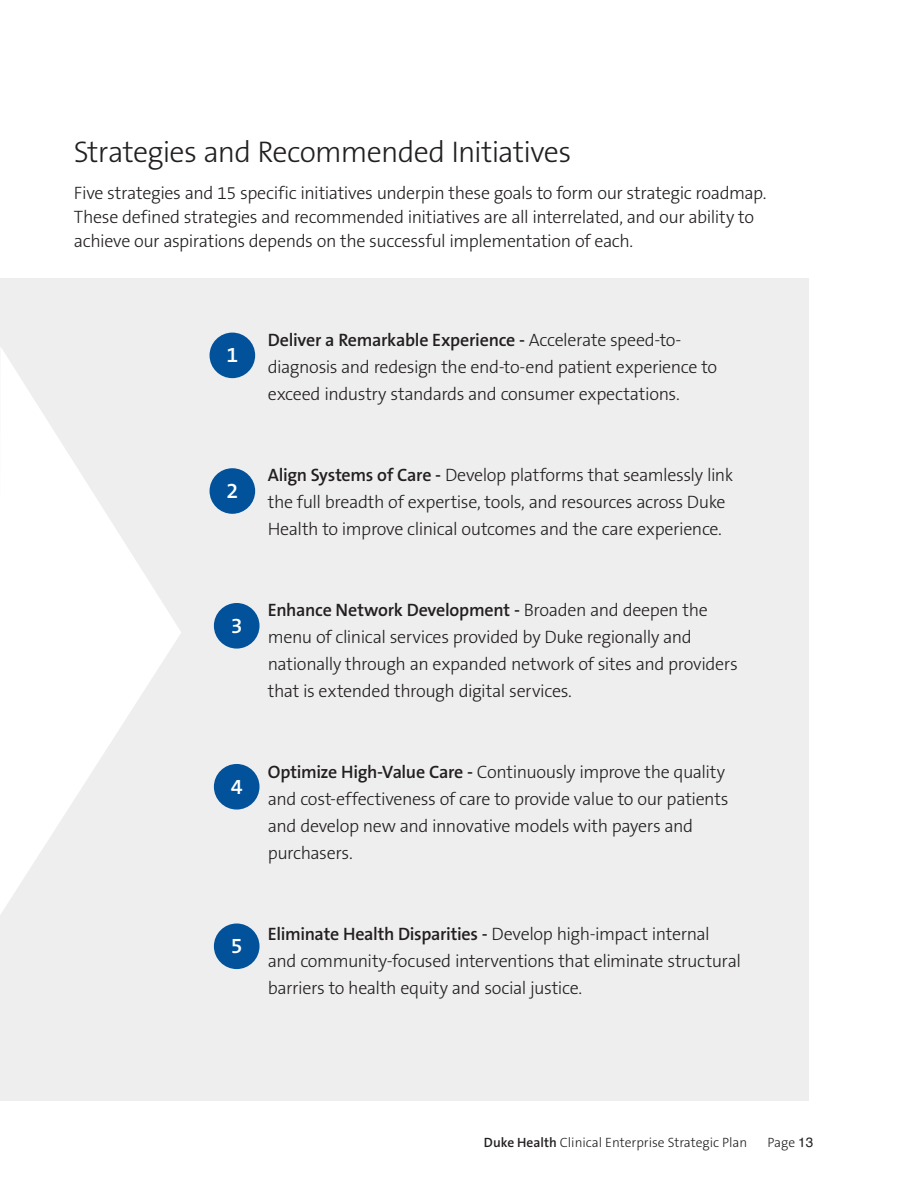
<style>
.page{position:relative;width:918px;height:1188px;background:#fff}
.page>*{position:absolute;margin:0;border:0;box-sizing:border-box;transform-origin:0 0}
.duke_bullet_points{font:300 30px "The Sans B W3";letter-spacing:-.025em;color:#231f20}
.duke_bullet_points-2{font:600 21.6px "The Sans B W6";color:#fff}
.duke_bullet_points-3{font:300 18px/27px "The Sans B W3";letter-spacing:-.02em;color:#231f20}
.t1{font:300 13.5px "The Sans B W3";color:#231f20}
.s1{font-family:"The Sans B W6";font-weight:600}
.s2{font-family:"Helvetica";font-weight:400}
</style>
<div class="page">
<div style="left:0;top:278px;width:809px;height:823px;background:#eeeeef"></div>
<svg style="left:0;top:348px;width:181px;height:566px;fill:#fff"></svg>
<div style="left:210px;top:333px;width:45px;height:45px;background:#01529a;border-radius:50%"></div>
<div style="left:210px;top:468px;width:45px;height:46px;background:#01529a;border-radius:50%"></div>
<div style="left:214px;top:603px;width:46px;height:46px;background:#01529a;border-radius:50%"></div>
<div style="left:214px;top:764px;width:46px;height:46px;background:#01529a;border-radius:50%"></div>
<div style="left:214px;top:923px;width:46px;height:46px;background:#01529a;border-radius:50%"></div>
<p class="duke_bullet_points" style="left:74px;top:132px;width:499px">Strategies and Recommended Initiatives</p>
<p class="duke_bullet_points-3" style="left:74px;top:181px;width:694px;line-height:24px">Five strategies and 15 specific initiatives underpin these goals to form our strategic roadmap.<br>These defined strategies and recommended initiatives are all interrelated, and our ability to achieve our aspirations depends on the successful implementation of each.</p>
<p class="duke_bullet_points-2" style="left:226px;top:341px;width:13px">1</p>
<p class="duke_bullet_points-2" style="left:226px;top:477px;width:13px">2</p>
<p class="duke_bullet_points-2" style="left:231px;top:611px;width:13px">3</p>
<p class="duke_bullet_points-2" style="left:231px;top:772px;width:13px">4</p>
<p class="duke_bullet_points-2" style="left:231px;top:932px;width:13px">5</p>
<p class="duke_bullet_points-3" style="left:268px;top:326px;width:451px"><span class="s1">Deliver a Remarkable Experience -</span> Accelerate speed-to&shy;diagnosis and redesign the end-to-end patient experience to exceed industry standards and consumer expectations.</p>
<p class="duke_bullet_points-3" style="left:268px;top:461px;width:467px"><span class="s1">Align Systems of Care -</span> Develop platforms that seamlessly link the full breadth of expertise, tools, and resources across Duke<br>Health to improve clinical outcomes and the care experience.</p>
<p class="duke_bullet_points-3" style="left:268px;top:596px;width:472px"><span class="s1">Enhance Network Development -</span> Broaden and deepen the menu of clinical services provided by Duke regionally and nationally through an expanded network of sites and providers that is extended through digital services.</p>
<p class="duke_bullet_points-3" style="left:268px;top:758px;width:462px"><span class="s1">Optimize High-Value Care -</span> Continuously improve the quality and cost-effectiveness of care to provide value to our patients and develop new and innovative models with payers and purchasers.</p>
<p class="duke_bullet_points-3" style="left:268px;top:920px;width:475px"><span class="s1">Eliminate Health Disparities -</span> Develop high-impact internal and community-focused interventions that eliminate structural barriers to health equity and social justice.</p>
<p class="t1" style="left:484px;top:1134px;width:265px"><span class="s1">Duke Health</span> Clinical Enterprise Strategic Plan</p>
<p class="t1" style="left:768px;top:1134px;width:47px">Page <span class="s2">13</span></p>
</div>
